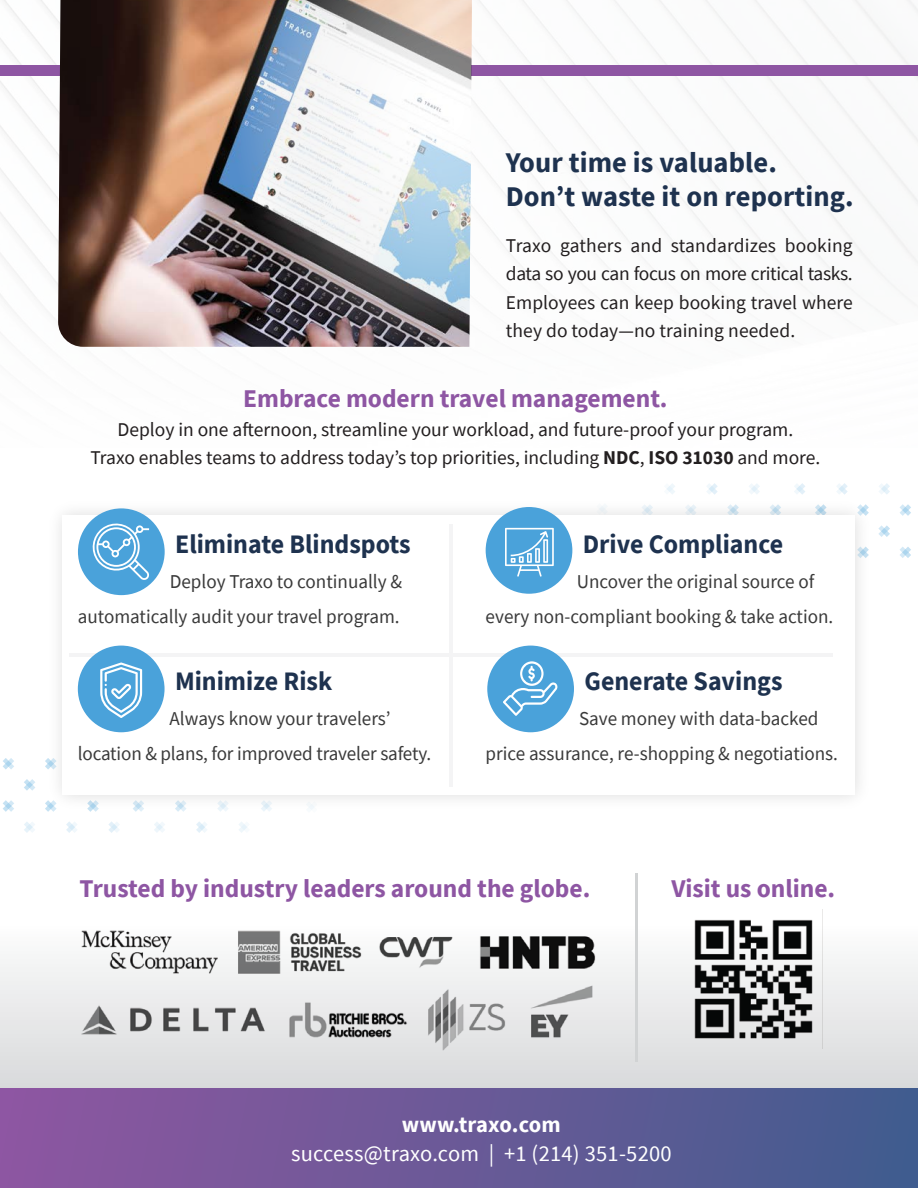
<style>
.page{position:relative;width:918px;height:1188px;background:#fff}
.page>*{position:absolute;margin:0;border:0;box-sizing:border-box;transform-origin:0 0}
.t1{font:700 28.5px/34.2px "Source Sans Pro";letter-spacing:.005em;color:#1e324f}
.t2{font:700 26.7px "Source Sans Pro";color:#1e324f}
.t3{font:700 25.5px "Source Sans Pro";color:#8e56a3}
.t4{font:22.5px "Source Sans Pro";letter-spacing:.01em;color:#fff}
.t5{font:700 22.5px "Source Sans Pro";letter-spacing:.01em;color:#fff}
.t6{font:19.65px/35.1px "Source Sans Pro";color:#3a3a3a}
.t7{font:19.5px/28.5px "Source Sans Pro";color:#231f20;text-align:justify}
.s1{font-weight:700}
</style>
<div class="page">
<svg style="left:0;top:909px;width:918px;height:180px"></svg>
<div style="left:0;top:1089px;width:918px;height:99px;background:linear-gradient(to right,#9056a1,#425c8e)"></div>
<div style="left:0;top:65px;width:918px;height:10px;background:#8e56a3"></div>
<img style="left:58px;top:0;width:414px;height:347px">
<svg style="left:878px;top:483px;width:12px;height:54px"></svg>
<svg style="left:900px;top:504px;width:11px;height:12px"></svg>
<svg style="left:900px;top:547px;width:11px;height:11px"></svg>
<svg style="left:109px;top:821px;width:10px;height:12px"></svg>
<svg style="left:24px;top:779px;width:53px;height:54px"></svg>
<svg style="left:3px;top:800px;width:11px;height:12px"></svg>
<svg style="left:3px;top:758px;width:11px;height:12px"></svg>
<svg style="left:239px;top:822px;width:8px;height:11px"></svg>
<svg style="left:154px;top:822px;width:53px;height:11px"></svg>
<img style="left:40px;top:492px;width:829px;height:326px">
<div style="left:63px;top:515px;width:792px;height:280px;background:#fff"></div>
<div style="left:78px;top:508px;width:87px;height:87px;background:#4aa2da;border-radius:50%"></div>
<div style="left:486px;top:507px;width:86px;height:87px;background:#4aa2da;border-radius:50%"></div>
<svg style="left:90px;top:521px;width:60px;height:59px"></svg>
<svg style="left:505px;top:528px;width:49px;height:49px"></svg>
<hr style="left:70px;top:653px;width:763px;height:4px;background:#f4f4f5">
<hr style="left:449px;top:524px;width:4px;height:262px;background:#f4f4f5">
<hr style="left:635px;top:873px;width:3px;height:189px;background:#d1d3d4">
<div style="left:487px;top:646px;width:87px;height:86px;background:#4aa2da;border-radius:50%"></div>
<div style="left:78px;top:646px;width:87px;height:86px;background:#4aa2da;border-radius:50%"></div>
<svg style="left:100px;top:662px;width:42px;height:56px"></svg>
<svg style="left:503px;top:661px;width:55px;height:55px"></svg>
<img style="left:58px;top:909px;width:563px;height:154px">
<img style="left:684px;top:910px;width:138px;height:138px">
<h1 class="t1" style="left:506px;top:145px;width:350px">Your time is valuable.<br>Don’t waste it on reporting.</h1>
<p class="t7" style="left:506px;top:231px;width:348px">Traxo gathers and standardizes booking data so you can focus on more critical tasks.<br>Employees can keep booking travel where they do today—no training needed.</p>
<h3 class="t3" style="left:243px;top:381px;width:426px">Embrace modern travel management.</h3>
<p class="t7" style="left:90px;top:415px;width:731px;text-align:center">Deploy in one afternoon, streamline your workload, and future-proof your program.<br>Traxo enables teams to address today’s top priorities, including <span class="s1">NDC</span>, <span class="s1">ISO 31030</span> and more.</p>
<h2 class="t2" style="left:175px;top:526px;width:237px">Eliminate Blindspots</h2>
<p class="t6" style="left:78px;top:564px;width:326px;text-align:right">Deploy Traxo to continually &amp; automatically audit your travel program.</p>
<h2 class="t2" style="left:175px;top:663px;width:159px">Minimize Risk</h2>
<p class="t6" style="left:78px;top:701px;width:355px;text-indent:92px">Always know your travelers’ location &amp; plans, for improved traveler safety.</p>
<h2 class="t2" style="left:583px;top:526px;width:202px">Drive Compliance</h2>
<p class="t6" style="left:486px;top:564px;width:349px;text-indent:91px">Uncover the original source of every non-compliant booking &amp; take action.</p>
<h2 class="t2" style="left:584px;top:663px;width:200px">Generate Savings</h2>
<p class="t6" style="left:485px;top:701px;width:354px;text-indent:94px">Save money with data-backed price assurance, re-shopping &amp; negotiations.</p>
<h3 class="t3" style="left:80px;top:871px;width:512px">Trusted by industry leaders around the globe.</h3>
<h3 class="t3" style="left:671px;top:871px;width:165px">Visit us online.</h3>
<p class="t5" style="left:402px;top:1110px;width:161px">www.traxo.com</p>
<p class="t4" style="left:291px;top:1139px;width:382px">success@traxo.com | +1 (214) 351-5200</p>
</div>
